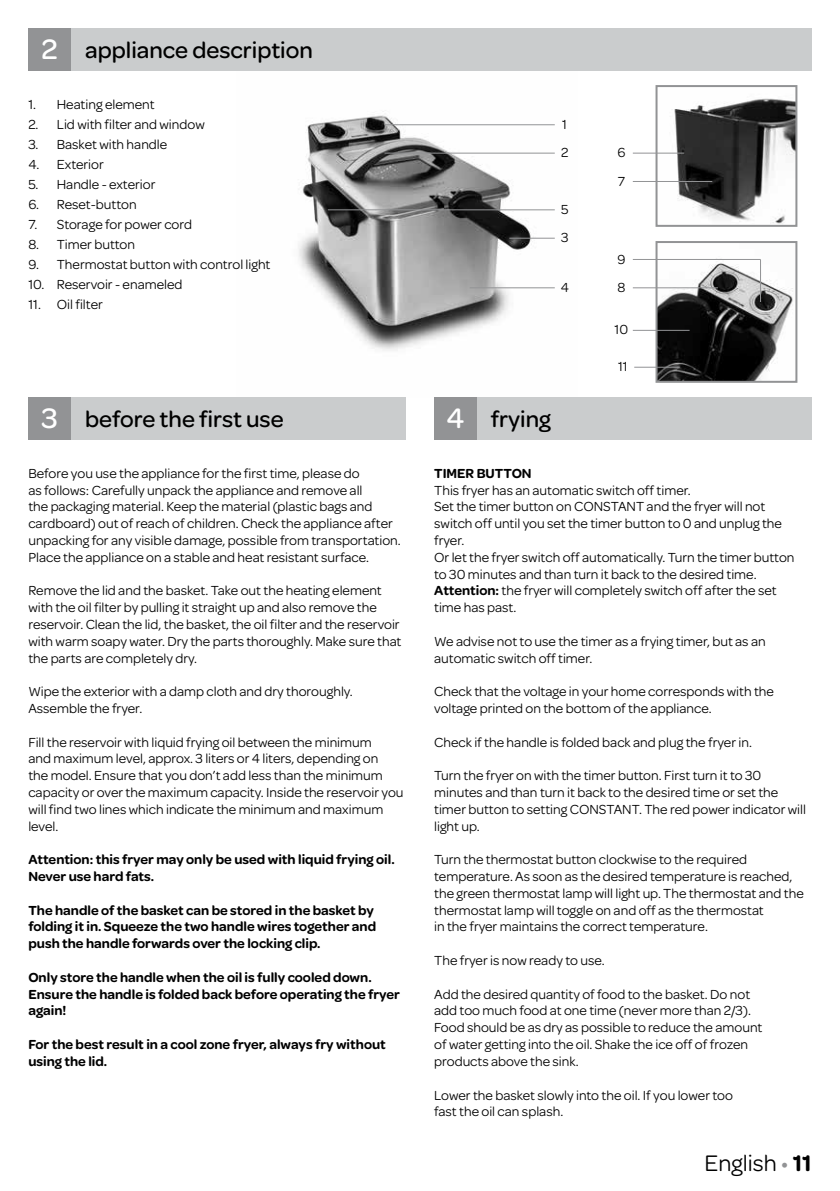
<style>
.page{position:relative;width:840px;height:1191px;background:#fff}
.page>*{position:absolute;margin:0;border:0;box-sizing:border-box;transform-origin:0 0}
.t1{font:500 24px "Omnes";color:#000}
.t2{font:24px "Omnes";color:#000}
.t3{font:14px/16.8px "Omnes";color:#000}
.t4{font:600 14px/16.8px "Omnes";color:#000}
.s1{font-size:30px;color:#fff}
.s2{font-weight:600}
.s3{color:#929395}
</style>
<div class="page">
<img style="left:298px;top:111px;width:257px;height:240px">
<img style="left:658px;top:258px;width:135px;height:122px">
<div style="left:655px;top:241px;width:142px;height:142px;border:2px solid #929395"></div>
<img style="left:658px;top:98px;width:136px;height:126px">
<div style="left:655px;top:85px;width:142px;height:142px;border:2px solid #929395"></div>
<hr style="left:632px;top:153px;width:51px;height:1px;background:#929395">
<hr style="left:632px;top:287px;width:85px;height:1px;background:#929395">
<hr style="left:384px;top:124px;width:170px;height:1px;background:#929395">
<hr style="left:384px;top:153px;width:170px;height:1px;background:#929395">
<hr style="left:327px;top:209px;width:227px;height:1px;background:#929395">
<hr style="left:509px;top:238px;width:45px;height:1px;background:#929395">
<hr style="left:469px;top:287px;width:85px;height:1px;background:#929395">
<hr style="left:632px;top:181px;width:79px;height:1px;background:#929395">
<hr style="left:632px;top:330px;width:57px;height:1px;background:#929395">
<hr style="left:632px;top:259px;width:128px;height:1px;background:#929395">
<hr style="left:759px;top:259px;width:1px;height:43px;background:#929395">
<hr style="left:634px;top:367px;width:45px;height:1px;background:#929395">
<div style="left:57px;top:28px;width:754px;height:43px;background:#cacccd"></div>
<div style="left:28px;top:28px;width:43px;height:43px;background:#929395"></div>
<div style="left:57px;top:397px;width:348px;height:42px;background:#cacccd"></div>
<div style="left:28px;top:397px;width:43px;height:42px;background:#929395"></div>
<div style="left:462px;top:397px;width:349px;height:42px;background:#cacccd"></div>
<div style="left:434px;top:397px;width:42px;height:42px;background:#929395"></div>
<h1 class="t1" style="left:42px;top:33px;width:273px"><span class="s1">2</span> appliance description</h1>
<p class="t3" style="left:28px;top:95px;width:128px">1. Heating element</p>
<p class="t3" style="left:28px;top:115px;width:178px">2. Lid with filter and window</p>
<p class="t3" style="left:28px;top:135px;width:140px">3. Basket with handle</p>
<p class="t3" style="left:28px;top:155px;width:77px">4. Exterior</p>
<p class="t3" style="left:28px;top:175px;width:128px">5. Handle - exterior</p>
<p class="t3" style="left:28px;top:195px;width:110px">6. Reset-button</p>
<p class="t3" style="left:28px;top:215px;width:165px">7. Storage for power cord</p>
<p class="t3" style="left:28px;top:235px;width:108px">8. Timer button</p>
<p class="t3" style="left:28px;top:255px;width:243px">9. Thermostat button with control light</p>
<p class="t3" style="left:28px;top:275px;width:156px">10. Reservoir - enameled</p>
<p class="t3" style="left:28px;top:295px;width:76px">11. Oil filter</p>
<p class="t3" style="left:560px;top:109px;width:9px;line-height:28.4px">1<br>2</p>
<p class="t3" style="left:560px;top:194px;width:9px;line-height:28.4px">5<br>3</p>
<p class="t3" style="left:560px;top:278px;width:10px">4</p>
<h1 class="t1" style="left:41px;top:402px;width:244px"><span class="s1">3</span> before the first use</h1>
<h1 class="t1" style="left:446px;top:402px;width:106px"><span class="s1">4</span> frying</h1>
<p class="t3" style="left:617px;top:143px;width:10px">6</p>
<p class="t3" style="left:617px;top:172px;width:9px">7</p>
<p class="t3" style="left:617px;top:250px;width:10px">9</p>
<p class="t3" style="left:617px;top:278px;width:9px">8</p>
<p class="t3" style="left:614px;top:320px;width:15px">10</p>
<p class="t3" style="left:617px;top:357px;width:11px">11</p>
<p class="t3" style="left:28px;top:464px;width:374px">Before you use the appliance for the first time, please do<br>as follows: Carefully unpack the appliance and remove all<br>the packaging material. Keep the material (plastic bags and cardboard) out of reach of children. Check the appliance after unpacking for any visible damage, possible from transportation.<br>Place the appliance on a stable and heat resistant surface.</p>
<p class="t3" style="left:28px;top:581px;width:374px">Remove the lid and the basket. Take out the heating element with the oil filter by pulling it straight up and also remove the reservoir. Clean the lid, the basket, the oil filter and the reservoir with warm soapy water. Dry the parts thoroughly. Make sure that the parts are completely dry.</p>
<p class="t3" style="left:28px;top:682px;width:326px">Wipe the exterior with a damp cloth and dry thoroughly.<br>Assemble the fryer.</p>
<p class="t3" style="left:28px;top:732px;width:376px">Fill the reservoir with liquid frying oil between the minimum<br>and maximum level, approx. 3 liters or 4 liters, depending on<br>the model. Ensure that you don’t add less than the minimum capacity or over the maximum capacity. Inside the reservoir you will find two lines which indicate the minimum and maximum level.</p>
<p class="t4" style="left:28px;top:850px;width:367px">Attention: this fryer may only be used with liquid frying oil.<br>Never use hard fats.</p>
<p class="t4" style="left:28px;top:901px;width:349px">The handle of the basket can be stored in the basket by folding it in. Squeeze the two handle wires together and push the handle forwards over the locking clip.</p>
<p class="t4" style="left:28px;top:968px;width:373px">Only store the handle when the oil is fully cooled down.<br>Ensure the handle is folded back before operating the fryer again!</p>
<p class="t4" style="left:28px;top:1035px;width:359px">For the best result in a cool zone fryer, always fry without using the lid.</p>
<p class="t4" style="left:434px;top:464px;width:99px">TIMER BUTTON</p>
<p class="t3" style="left:434px;top:480px;width:361px">This fryer has an automatic switch off timer.<br>Set the timer button on CONSTANT and the fryer will not switch off until you set the timer button to 0 and unplug the fryer.<br>Or let the fryer switch off automatically. Turn the timer button to 30 minutes and than turn it back to the desired time.<br><span class="s2">Attention:</span> the fryer will completely switch off after the set time has past.</p>
<p class="t3" style="left:434px;top:632px;width:333px">We advise not to use the timer as a frying timer, but as an automatic switch off timer.</p>
<p class="t3" style="left:434px;top:682px;width:341px">Check that the voltage in your home corresponds with the voltage printed on the bottom of the appliance.</p>
<p class="t3" style="left:434px;top:732px;width:319px">Check if the handle is folded back and plug the fryer in.</p>
<p class="t3" style="left:434px;top:766px;width:373px">Turn the fryer on with the timer button. First turn it to 30 minutes and than turn it back to the desired time or set the timer button to setting CONSTANT. The red power indicator will light up.</p>
<p class="t3" style="left:434px;top:850px;width:371px">Turn the thermostat button clockwise to the required temperature. As soon as the desired temperature is reached, the green thermostat lamp will light up. The thermostat and the thermostat lamp will toggle on and off as the thermostat<br>in the fryer maintains the correct temperature.</p>
<p class="t3" style="left:434px;top:951px;width:172px">The fryer is now ready to use.</p>
<p class="t3" style="left:434px;top:984px;width:329px">Add the desired quantity of food to the basket. Do not add too much food at one time (never more than 2/3).<br>Food should be as dry as possible to reduce the amount of water getting into the oil. Shake the ice off of frozen products above the sink.</p>
<p class="t3" style="left:434px;top:1085px;width:300px">Lower the basket slowly into the oil. If you lower too fast the oil can splash.</p>
<h1 class="t2" style="left:704px;top:1146px;width:108px">English <span class="s3">•</span> <span class="s2">11</span></h1>
</div>
